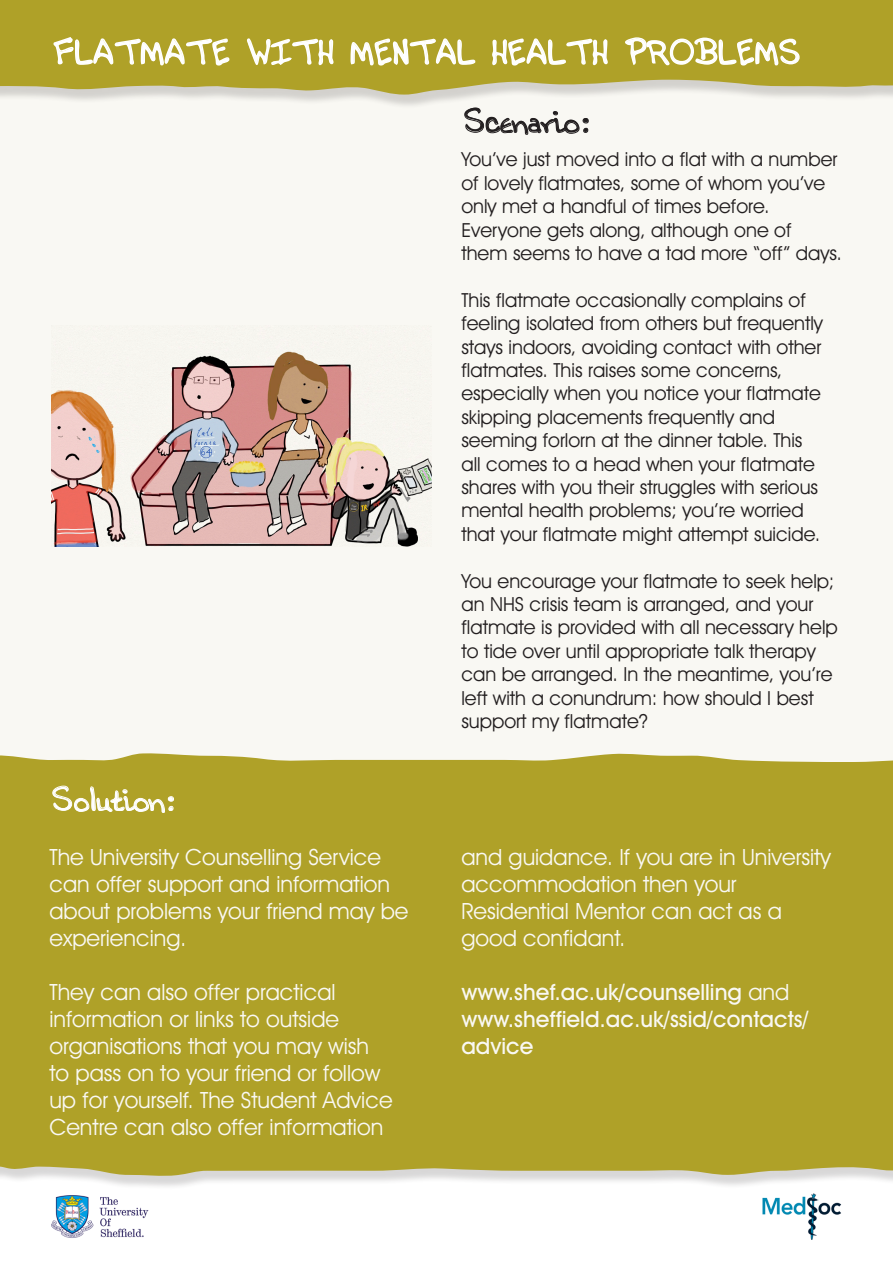
<style>
.page{position:relative;width:893px;height:1263px;background:#fff}
.page>*{position:absolute;margin:0;border:0;box-sizing:border-box;transform-origin:0 0}
.t1{font:36px "Austins Hand";letter-spacing:-.08em;color:#fff}
.t2{font:36px "Austins Hand";color:#231f20}
.t3{font:36px "Austins Hand";color:#fff}
.t4{font:22.5px/27px "Avant Garde IT Cby BT";color:#f9f8f3}
.t5{font:500 22.5px/27px "Avant Garde IT Cby BT";color:#f9f8f3}
.t6{font:19.5px/23.4px "Avant Garde IT Cby BT";color:#231f20}
.s1{font-weight:400}
</style>
<div class="page">
<div style="left:0;top:0;width:893px;height:876px;background:#f9f8f3"></div>
<div style="left:0;top:755px;width:893px;height:435px;background:#231f20;opacity:.18"></div>
<div style="left:0;top:753px;width:893px;height:424px;background:#afa128"></div>
<svg style="left:464px;top:109px;width:124px;height:26px"></svg>
<svg style="left:53px;top:786px;width:121px;height:26px;background:#beb250"></svg>
<div style="left:0;top:0;width:893px;height:109px;background:#231f20;opacity:.18"></div>
<svg style="left:0;top:0;width:893px;height:95px;background:#b6aa44"></svg>
<img style="left:51px;top:333px;width:381px;height:214px">
<svg style="left:53px;top:10px;width:177px;height:59px;background:#b8ac41"></svg>
<svg style="left:246px;top:38px;width:89px;height:28px;background:#c3b960"></svg>
<svg style="left:350px;top:10px;width:126px;height:57px;background:#b9ad44"></svg>
<svg style="left:491px;top:10px;width:118px;height:57px;background:#b9ad45"></svg>
<svg style="left:624px;top:10px;width:176px;height:57px;background:#baae47"></svg>
<img style="left:762px;top:1193px;width:80px;height:46px">
<img style="left:51px;top:1195px;width:98px;height:43px">
<p class="t1" style="left:51px;top:30px;width:751px">FLATMATE WITH MENTAL HEALTH PROBLEMS</p>
<p class="t3" style="left:49px;top:777px;width:127px">Solution:</p>
<p class="t4" style="left:49px;top:843px;width:361px">The University Counselling Service can offer support and information about problems your friend may be experiencing.</p>
<p class="t4" style="left:49px;top:978px;width:345px">They can also offer practical information or links to outside organisations that you may wish to pass on to your friend or follow up for yourself. The Student Advice<br>Centre can also offer information</p>
<p class="t2" style="left:461px;top:99px;width:130px">Scenario:</p>
<p class="t6" style="left:461px;top:148px;width:382px">You’ve just moved into a flat with a number of lovely flatmates, some of whom you’ve only met a handful of times before.<br>Everyone gets along, although one of them seems to have a tad more “off” days.</p>
<p class="t6" style="left:461px;top:288px;width:363px">This flatmate occasionally complains of feeling isolated from others but frequently stays indoors, avoiding contact with other flatmates. This raises some concerns, especially when you notice your flatmate skipping placements frequently and seeming forlorn at the dinner table. This all comes to a head when your flatmate shares with you their struggles with serious mental health problems; you’re worried that your flatmate might attempt suicide.</p>
<p class="t6" style="left:461px;top:569px;width:378px">You encourage your flatmate to seek help; an NHS crisis team is arranged, and your flatmate is provided with all necessary help to tide over until appropriate talk therapy can be arranged. In the meantime, you’re left with a conundrum: how should I best support my flatmate?</p>
<p class="t4" style="left:461px;top:843px;width:371px">and guidance. If you are in University accommodation then your<br>Residential Mentor can act as a good confidant.</p>
<p class="t5" style="left:461px;top:978px;width:349px">www.shef.ac.uk/counselling <span class="s1">and </span>www.sheffield.ac.uk/ssid/contacts/ advice</p>
</div>
